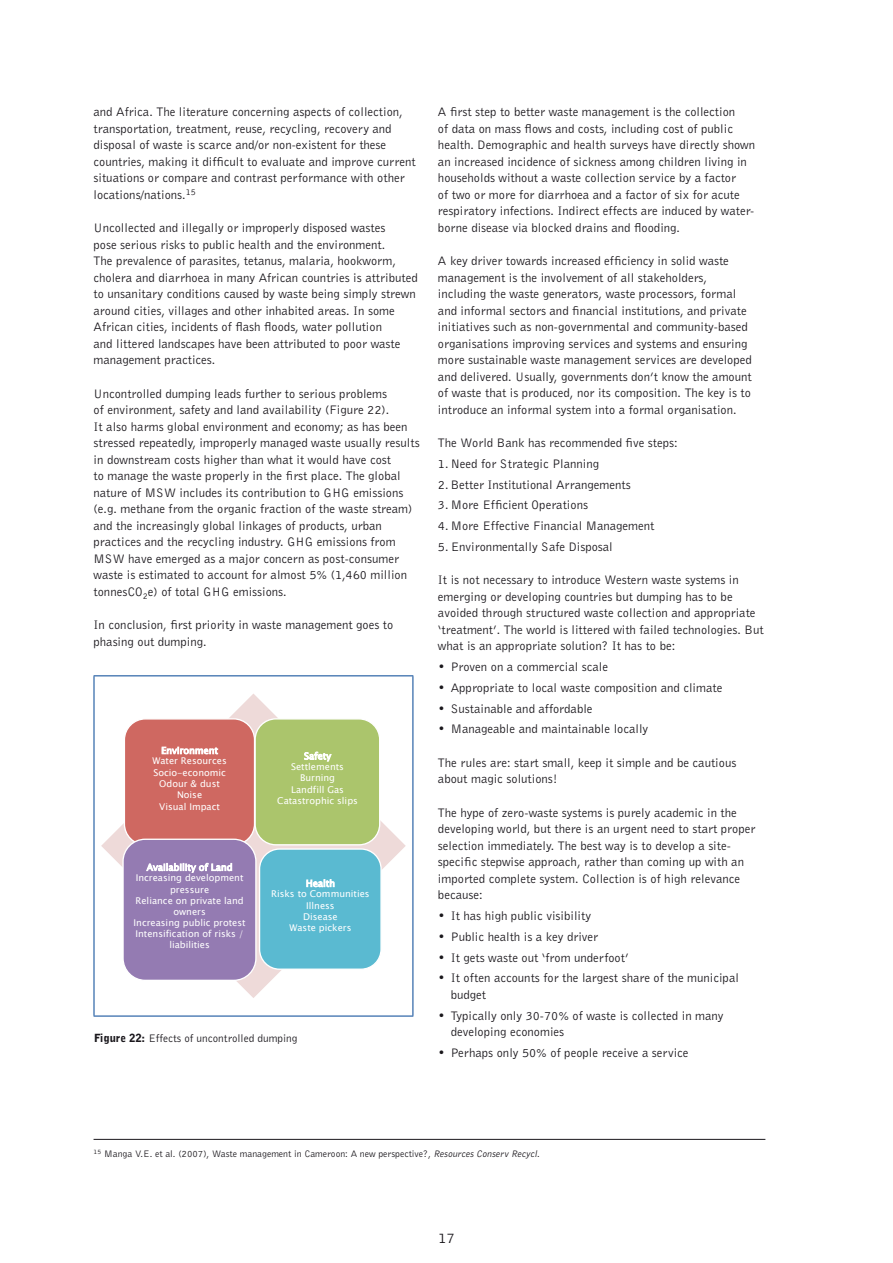
<style>
.page{position:relative;width:893px;height:1263px;background:#fff}
.page>*{position:absolute;margin:0;border:0;box-sizing:border-box;transform-origin:0 0}
.t1{font:15px "Bell Gothic BT";color:#1a171c}
.Body__4{font:12.75px/16.5px "Bell Gothic BT";color:#1a171c}
.Body__1{font:12.75px/16.5px "Bell Gothic BT";color:#1a171c}
.Body_3-3__1{font:12.75px/16.5px "Bell Gothic BT";color:#1a171c}
.Body_3-3__4{font:12.75px "Bell Gothic BT";color:#1a171c}
.Head_Fig{font:11.25px "Bell Gothic BT";color:#1a171c}
.Footnote_I{font:9.75px "Bell Gothic BT";color:#1a171c}
.t2{font:9.3px/11.2px "Lucida Sans Unicode";color:#fff;text-align:center}
.s1{font-weight:900}
.s2{font-style:italic}
</style>
<div class="page">
<hr style="left:94px;top:675px;width:319px;height:1px;background:#004494">
<hr style="left:94px;top:676px;width:1px;height:339px;background:#004494">
<hr style="left:412px;top:676px;width:1px;height:339px;background:#004494">
<hr style="left:94px;top:1015px;width:319px;height:1px;background:#004494">
<svg style="left:101px;top:694px;width:305px;height:304px"></svg>
<div style="left:124px;top:719px;width:131px;height:126px;background:#cf6861;border-radius:21px"></div>
<div style="left:124px;top:718px;width:131px;height:127px;border:1px solid #fff;border-radius:21px"></div>
<svg style="left:162px;top:747px;width:56px;height:7px"></svg>
<div style="left:255px;top:719px;width:125px;height:126px;background:#abc56c;border-radius:21px"></div>
<div style="left:254px;top:718px;width:126px;height:127px;border:1px solid #fff;border-radius:21px"></div>
<svg style="left:304px;top:752px;width:27px;height:9px"></svg>
<div style="left:123px;top:839px;width:133px;height:141px;background:#947bb2;border-radius:22px"></div>
<div style="left:122px;top:838px;width:135px;height:143px;border:1px solid #fff;border-radius:22px"></div>
<svg style="left:146px;top:863px;width:86px;height:10px"></svg>
<div style="left:260px;top:849px;width:121px;height:120px;background:#5abad1;border-radius:20px"></div>
<div style="left:259px;top:848px;width:123px;height:122px;border:1px solid #fff;border-radius:20px"></div>
<svg style="left:307px;top:879px;width:27px;height:8px"></svg>
<hr style="left:94px;top:1139px;width:671px;height:1px;background:#1a171c">
<p class="Body__4" style="left:94px;top:103px;width:324px">and Africa. The literature concerning aspects of collection, transportation, treatment, reuse, recycling, recovery and disposal of waste is scarce and/or non-existent for these countries, making it difficult to evaluate and improve current situations or compare and contrast performance with other locations/nations.<sup>15</sup></p>
<p class="Body__4" style="left:94px;top:219px;width:326px">Uncollected and illegally or improperly disposed wastes<br>pose serious risks to public health and the environment.<br>The prevalence of parasites, tetanus, malaria, hookworm, cholera and diarrhoea in many African countries is attributed to unsanitary conditions caused by waste being simply strewn around cities, villages and other inhabited areas. In some African cities, incidents of flash floods, water pollution<br>and littered landscapes have been attributed to poor waste management practices.</p>
<p class="Body__4" style="left:94px;top:385px;width:328px">Uncontrolled dumping leads further to serious problems<br>of environment, safety and land availability (Figure 22).<br>It also harms global environment and economy; as has been stressed repeatedly, improperly managed waste usually results in downstream costs higher than what it would have cost<br>to manage the waste properly in the first place. The global nature of MSW includes its contribution to GHG emissions (e.g. methane from the organic fraction of the waste stream) and the increasingly global linkages of products, urban practices and the recycling industry. GHG emissions from MSW have emerged as a major concern as post-consumer waste is estimated to account for almost 5% (1,460 million tonnesCO<sub>2</sub>e) of total GHG emissions.</p>
<p class="Body__4" style="left:94px;top:616px;width:301px">In conclusion, first priority in waste management goes to phasing out dumping.</p>
<p class="t2" style="left:152px;top:755px;width:76px">Water Resources<br>Socio-economic<br>Odour &amp; dust<br>Noise<br>Visual Impact</p>
<p class="t2" style="left:277px;top:750px;width:82px">Safety<br>Settlements<br>Burning<br>Landfill Gas<br>Catastrophic slips</p>
<p class="t2" style="left:134px;top:872px;width:114px">Increasing development pressure<br>Reliance on private land owners<br>Increasing public protest<br>Intensification of risks / liabilities</p>
<p class="t2" style="left:271px;top:888px;width:100px">Risks to Communities<br>Illness<br>Disease<br>Waste pickers</p>
<p class="Head_Fig" style="left:94px;top:1031px;width:205px"><span class="s1">Figure 22:</span> Effects of uncontrolled dumping</p>
<p class="Body__4" style="left:438px;top:103px;width:319px">A first step to better waste management is the collection<br>of data on mass flows and costs, including cost of public health. Demographic and health surveys have directly shown an increased incidence of sickness among children living in households without a waste collection service by a factor<br>of two or more for diarrhoea and a factor of six for acute respiratory infections. Indirect effects are induced by water&shy;borne disease via blocked drains and flooding.</p>
<p class="Body__4" style="left:438px;top:252px;width:315px">A key driver towards increased efficiency in solid waste management is the involvement of all stakeholders, including the waste generators, waste processors, formal and informal sectors and financial institutions, and private initiatives such as non-governmental and community-based organisations improving services and systems and ensuring more sustainable waste management services are developed and delivered. Usually, governments don’t know the amount of waste that is produced, nor its composition. The key is to introduce an informal system into a formal organisation.</p>
<p class="Body__1" style="left:438px;top:434px;width:241px">The World Bank has recommended five steps:</p>
<p class="Body_3-3__1" style="left:438px;top:455px;width:163px">1. Need for Strategic Planning</p>
<p class="Body_3-3__1" style="left:438px;top:476px;width:194px">2. Better Institutional Arrangements</p>
<p class="Body_3-3__1" style="left:438px;top:496px;width:152px">3. More Efficient Operations</p>
<p class="Body_3-3__1" style="left:438px;top:517px;width:218px">4. More Effective Financial Management</p>
<p class="Body_3-3__4" style="left:438px;top:539px;width:176px">5. Environmentally Safe Disposal</p>
<p class="Body__1" style="left:438px;top:572px;width:327px">It is not necessary to introduce Western waste systems in emerging or developing countries but dumping has to be avoided through structured waste collection and appropriate ‘treatment’. The world is littered with failed technologies. But what is an appropriate solution? It has to be:</p>
<p class="Body_3-3__1" style="left:438px;top:658px;width:172px">• Proven on a commercial scale</p>
<p class="Body_3-3__1" style="left:438px;top:679px;width:286px">• Appropriate to local waste composition and climate</p>
<p class="Body_3-3__1" style="left:438px;top:700px;width:156px">• Sustainable and affordable</p>
<p class="Body_3-3__4" style="left:438px;top:721px;width:212px">• Manageable and maintainable locally</p>
<p class="Body__4" style="left:438px;top:754px;width:300px">The rules are: start small, keep it simple and be cautious about magic solutions!</p>
<p class="Body__1" style="left:438px;top:804px;width:319px">The hype of zero-waste systems is purely academic in the developing world, but there is an urgent need to start proper selection immediately. The best way is to develop a site&shy;specific stepwise approach, rather than coming up with an imported complete system. Collection is of high relevance because:</p>
<p class="Body_3-3__1" style="left:438px;top:907px;width:155px">• It has high public visibility</p>
<p class="Body_3-3__1" style="left:438px;top:928px;width:162px">• Public health is a key driver</p>
<p class="Body_3-3__1" style="left:438px;top:949px;width:192px">• It gets waste out ‘from underfoot’</p>
<p class="Body_3-3__1" style="left:451px;top:970px;width:290px;text-indent:-13px">• It often accounts for the largest share of the municipal budget</p>
<p class="Body_3-3__1" style="left:451px;top:1007px;width:274px;text-indent:-13px">• Typically only 30-70% of waste is collected in many developing economies</p>
<p class="Body_3-3__4" style="left:438px;top:1045px;width:252px">• Perhaps only 50% of people receive a service</p>
<p class="Footnote_I" style="left:94px;top:1147px;width:448px"><sup>15</sup> Manga V.E. et al. (2007), Waste management in Cameroon: A new perspective?, <span class="s2">Resources Conserv Recycl</span>.</p>
<p class="t1" style="left:438px;top:1229px;width:18px">17</p>
</div>
